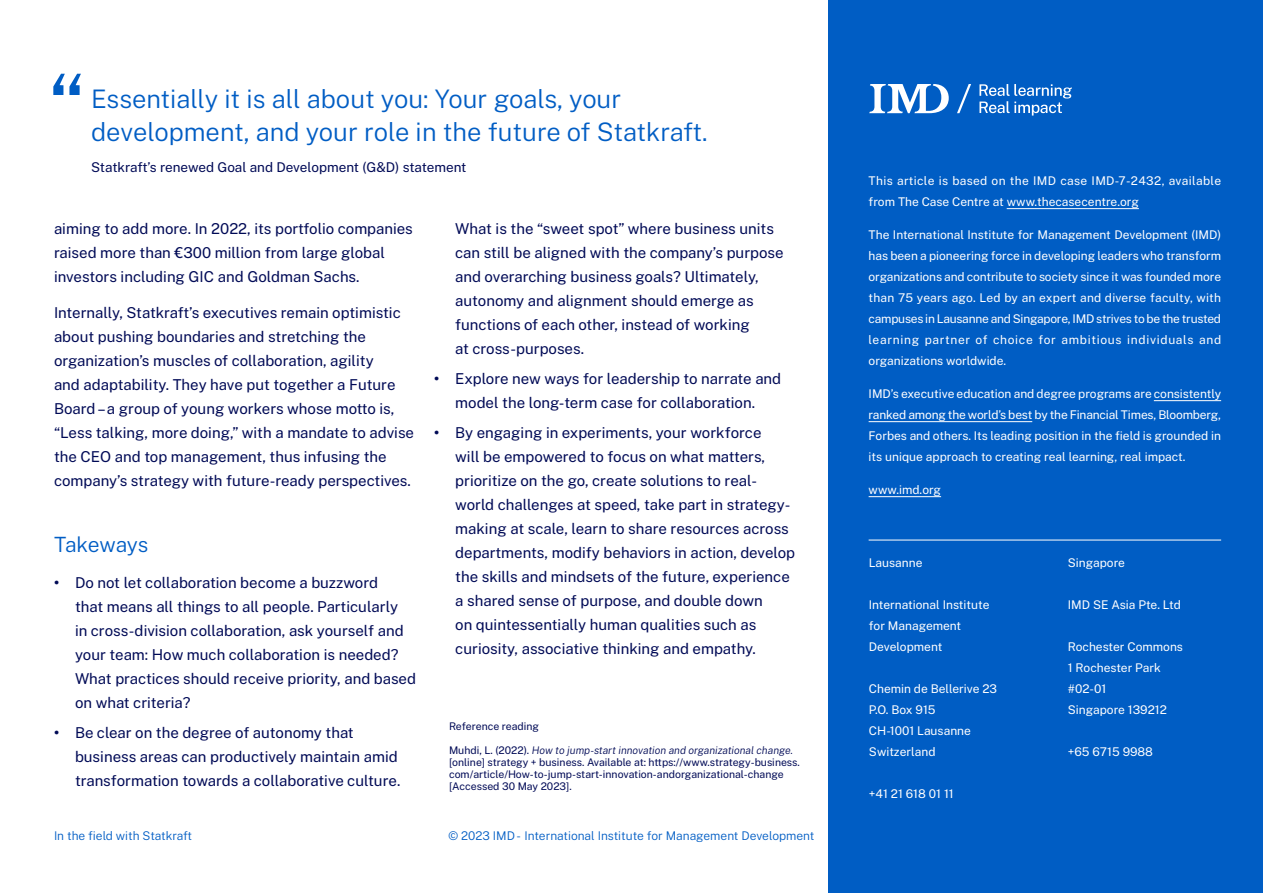
<style>
.page{position:relative;width:1263px;height:893px;background:#fff}
.page>*{position:absolute;margin:0;border:0;box-sizing:border-box;transform-origin:0 0}
.t1{font:300 25.5px/33px "Public Sans";color:#005dc4}
.t2{font:300 21px "Public Sans";letter-spacing:-.01em;color:#005dc4}
.t3{font:15px/24px "Public Sans";color:#000a56}
.t4{font:13.5px "Public Sans";letter-spacing:-.005em;color:#000a56}
.t5{font:12px/21px "Public Sans";color:#fff}
.t6{font:300 12px "Public Sans";color:#005dc4}
.t7{font:10.5px/12px "Public Sans";color:#000a56}
.s1{font-weight:700}
.s2{font-weight:100;font-style:italic}
</style>
<div class="page">
<div style="left:829px;top:0;width:434px;height:893px;background:#005dc4"></div>
<svg style="left:53px;top:74px;width:28px;height:21px"></svg>
<hr style="left:869px;top:540px;width:352px;height:1px;background:#fff">
<hr style="left:1007px;top:208px;width:132px;height:1px;background:#fff">
<hr style="left:1154px;top:400px;width:67px;height:1px;background:#fff">
<hr style="left:869px;top:421px;width:163px;height:1px;background:#fff">
<hr style="left:869px;top:496px;width:72px;height:1px;background:#fff">
<svg style="left:957px;top:84px;width:14px;height:29px"></svg>
<svg style="left:979px;top:84px;width:93px;height:32px"></svg>
<svg style="left:869px;top:84px;width:80px;height:29px"></svg>
<h1 class="t1" style="left:91px;top:81px;width:618px">Essentially it is all about you: Your goals, your development, and your role in the future of Statkraft.</h1>
<p class="t4" style="left:91px;top:158px;width:377px">Statkraft’s renewed Goal and Development (G&amp;D) statement</p>
<p class="t3" style="left:54px;top:216px;width:360px">aiming to add more. In 2022, its portfolio companies raised more than €300 million from large global investors including GIC and Goldman Sachs.</p>
<p class="t3" style="left:54px;top:300px;width:362px">Internally, Statkraft’s executives remain optimistic about pushing boundaries and stretching the organization’s muscles of collaboration, agility<br>and adaptability. They have put together a Future Board – a group of young workers whose motto is, “Less talking, more doing,” with a mandate to advise the CEO and top management, thus infusing the company’s strategy with future-ready perspectives.</p>
<h2 class="t2" style="left:54px;top:530px;width:96px">Takeways</h2>
<p class="t3" style="left:75px;top:570px;width:343px;text-indent:-21px"><span class="s1">•</span> Do not let collaboration become a buzzword<br>that means all things to all people. Particularly<br>in cross-division collaboration, ask yourself and your team: How much collaboration is needed?<br>What practices should receive priority, and based on what criteria?</p>
<p class="t3" style="left:75px;top:720px;width:327px;text-indent:-21px"><span class="s1">•</span> Be clear on the degree of autonomy that business areas can productively maintain amid transformation towards a collaborative culture.</p>
<p class="t3" style="left:455px;top:216px;width:330px">What is the “sweet spot” where business units can still be aligned with the company’s purpose and overarching business goals? Ultimately, autonomy and alignment should emerge as functions of each other, instead of working<br>at cross-purposes.</p>
<p class="t3" style="left:434px;top:366px;width:348px;text-align:center"><span class="s1">•</span> Explore new ways for leadership to narrate and model the long-term case for collaboration.</p>
<p class="t3" style="left:455px;top:420px;width:341px;text-indent:-21px"><span class="s1">•</span> By engaging in experiments, your workforce<br>will be empowered to focus on what matters, prioritize on the go, create solutions to real&shy;world challenges at speed, take part in strategy&shy;making at scale, learn to share resources across departments, modify behaviors in action, develop the skills and mindsets of the future, experience a shared sense of purpose, and double down<br>on quintessentially human qualities such as curiosity, associative thinking and empathy.</p>
<p class="t7" style="left:449px;top:720px;width:92px">Reference reading</p>
<p class="t7" style="left:449px;top:744px;width:352px">Muhdi, L. (2022). <span class="s2">How to jump-start innovation and organizational change. </span>[online] strategy + business. Available at: https://www.strategy-business. com/article/How-to-jump-start-innovation-andorganizational-change [Accessed 30 May 2023].</p>
<p class="t6" style="left:54px;top:828px;width:140px">In the field with Statkraft</p>
<p class="t6" style="left:448px;top:828px;width:367px">© 2023 IMD - International Institute for Management Development</p>
<p class="t5" style="left:869px;top:170px;width:354px">This article is based on the IMD case IMD-7-2432, available from The Case Centre at www.thecasecentre.org</p>
<p class="t5" style="left:869px;top:224px;width:354px;text-align:justify">The International Institute for Management Development (IMD) has been a pioneering force in developing leaders who transform organizations and contribute to society since it was founded more than 75 years ago. Led by an expert and diverse faculty, with campuses in Lausanne and Singapore, IMD strives to be the trusted learning partner of choice for ambitious individuals and organizations worldwide.</p>
<p class="t5" style="left:869px;top:383px;width:354px;text-align:justify">IMD’s executive education and degree programs are consistently ranked among the world’s best by the Financial Times, Bloomberg, Forbes and others. Its leading position in the field is grounded in its unique approach to creating real learning, real impact.</p>
<p class="t5" style="left:869px;top:479px;width:74px">www.imd.org</p>
<p class="t5" style="left:869px;top:551px;width:55px">Lausanne</p>
<p class="t5" style="left:869px;top:593px;width:122px">International Institute for Management<br>Development</p>
<p class="t5" style="left:869px;top:677px;width:130px">Chemin de Bellerive 23<br>P.O. Box 915<br>CH-1001 Lausanne<br>Switzerland</p>
<p class="t5" style="left:869px;top:782px;width:86px">+41 21 618 01 11</p>
<p class="t5" style="left:1068px;top:551px;width:59px">Singapore</p>
<p class="t5" style="left:1068px;top:593px;width:115px">IMD SE Asia Pte. Ltd</p>
<p class="t5" style="left:1068px;top:635px;width:117px">Rochester Commons<br>1 Rochester Park #02-01<br>Singapore 139212</p>
<p class="t5" style="left:1068px;top:740px;width:87px">+65 6715 9988</p>
</div>
